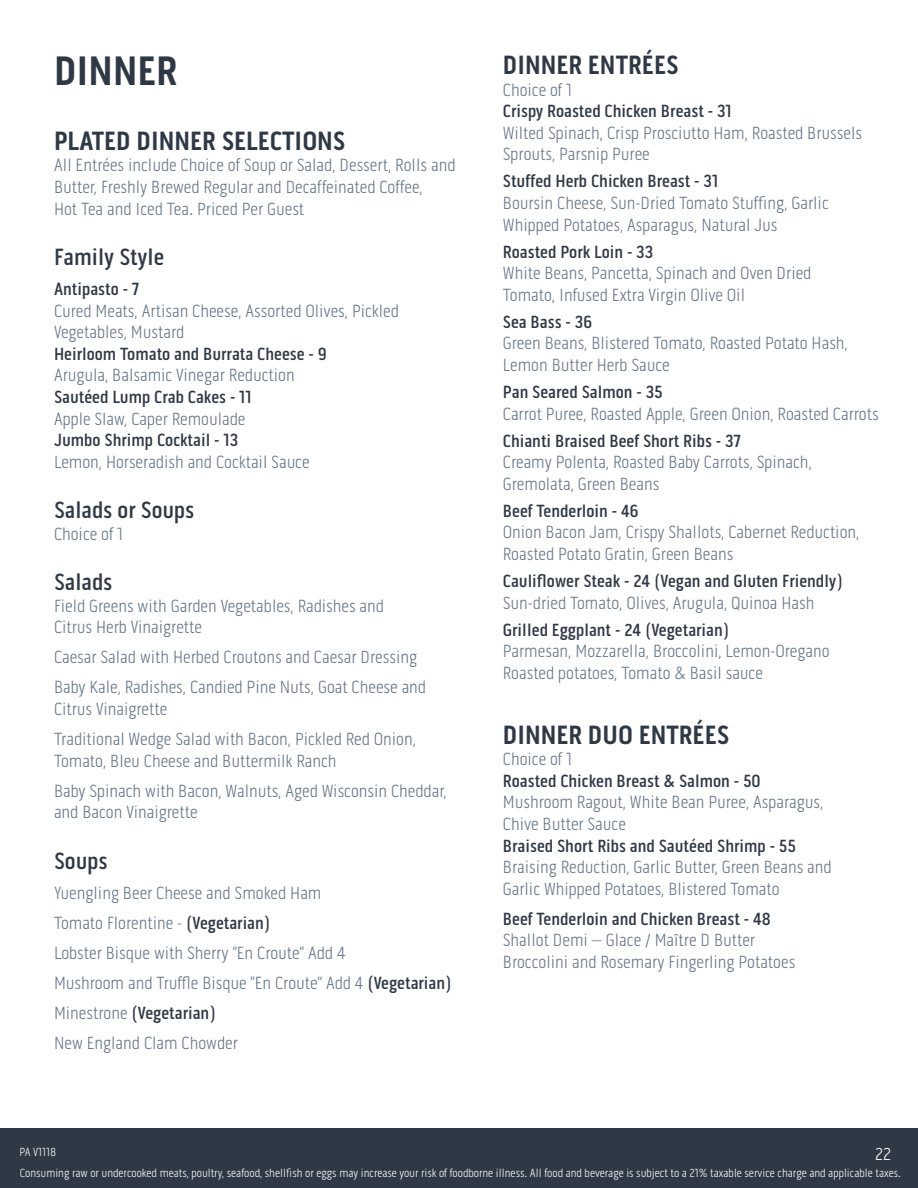
<style>
.page{position:relative;width:918px;height:1188px;background:#fff}
.page>*{position:absolute;margin:0;border:0;box-sizing:border-box;transform-origin:0 0}
.t1{font:700 42px "Pill Gothic 300 mg";color:#2f3946}
.t2{font:700 27px "Pill Gothic 300 mg";color:#2f3946}
.t3{font:500 24px "Pill Gothic 300 mg";color:#2f3946}
.t4{font:300 18px/21.6px "Pill Gothic 300 mg";color:#657688}
.t5{font:500 18px "Pill Gothic 300 mg";color:#2f3946}
.t6{font:300 18px "Pill Gothic 300 mg";color:#fff}
.t7{font:300 12px "Pill Gothic 300 mg";color:#fff}
.s1{font-weight:500;color:#2f3946}
</style>
<div class="page">
<div style="left:0;top:1128px;width:918px;height:60px;background:#2f3946"></div>
<h1 class="t1" style="left:54px;top:46px;width:125px">DINNER</h1>
<h2 class="t2" style="left:54px;top:125px;width:293px">PLATED DINNER SELECTIONS</h2>
<p class="t4" style="left:54px;top:155px;width:403px">All Entrées include Choice of Soup or Salad, Dessert, Rolls and<br>Butter, Freshly Brewed Regular and Decaffeinated Coffee,<br>Hot Tea and Iced Tea. Priced Per Guest</p>
<h3 class="t3" style="left:54px;top:243px;width:112px">Family Style</h3>
<p class="t5" style="left:54px;top:278px;width:86px">Antipasto - 7</p>
<p class="t4" style="left:54px;top:300px;width:346px">Cured Meats, Artisan Cheese, Assorted Olives, Pickled<br>Vegetables, Mustard</p>
<p class="t5" style="left:54px;top:343px;width:274px">Heirloom Tomato and Burrata Cheese - 9</p>
<p class="t4" style="left:54px;top:365px;width:242px">Arugula, Balsamic Vinegar Reduction</p>
<p class="t5" style="left:54px;top:386px;width:199px">Sautéed Lump Crab Cakes - 11</p>
<p class="t4" style="left:54px;top:408px;width:193px">Apple Slaw, Caper Remoulade</p>
<p class="t5" style="left:54px;top:430px;width:186px">Jumbo Shrimp Cocktail - 13</p>
<p class="t4" style="left:54px;top:451px;width:257px">Lemon, Horseradish and Cocktail Sauce</p>
<h3 class="t3" style="left:54px;top:496px;width:142px">Salads or Soups</h3>
<p class="t4" style="left:54px;top:523px;width:71px">Choice of 1</p>
<h3 class="t3" style="left:54px;top:568px;width:60px">Salads</h3>
<p class="t4" style="left:54px;top:595px;width:332px">Field Greens with Garden Vegetables, Radishes and<br>Citrus Herb Vinaigrette</p>
<p class="t4" style="left:54px;top:642px;width:374px;line-height:30px">Caesar Salad with Herbed Croutons and Caesar Dressing<br>Baby Kale, Radishes, Candied Pine Nuts, Goat Cheese and</p>
<p class="t4" style="left:54px;top:694px;width:364px;line-height:30px">Citrus Vinaigrette<br>Traditional Wedge Salad with Bacon, Pickled Red Onion,</p>
<p class="t4" style="left:54px;top:746px;width:394px;line-height:30px">Tomato, Bleu Cheese and Buttermilk Ranch<br>Baby Spinach with Bacon, Walnuts, Aged Wisconsin Cheddar,</p>
<p class="t4" style="left:54px;top:802px;width:145px">and Bacon Vinaigrette</p>
<h3 class="t3" style="left:54px;top:847px;width:55px">Soups</h3>
<p class="t4" style="left:54px;top:878px;width:399px;line-height:30px">Yuengling Beer Cheese and Smoked Ham<br>Tomato Florentine - <span class="s1">(Vegetarian)<br></span>Lobster Bisque with Sherry “En Croute” Add 4<br>Mushroom and Truffle Bisque “En Croute” Add 4 <span class="s1">(Vegetarian)<br></span>Minestrone <span class="s1">(Vegetarian)<br></span>New England Clam Chowder</p>
<h2 class="t2" style="left:503px;top:49px;width:177px">DINNER ENTRÉES</h2>
<p class="t4" style="left:503px;top:79px;width:71px">Choice of 1</p>
<p class="t5" style="left:503px;top:101px;width:231px">Crispy Roasted Chicken Breast - 31</p>
<p class="t4" style="left:503px;top:122px;width:361px">Wilted Spinach, Crisp Prosciutto Ham, Roasted Brussels<br>Sprouts, Parsnip Puree</p>
<p class="t5" style="left:503px;top:171px;width:217px">Stuffed Herb Chicken Breast - 31</p>
<p class="t4" style="left:503px;top:192px;width:327px">Boursin Cheese, Sun-Dried Tomato Stuffing, Garlic<br>Whipped Potatoes, Asparagus, Natural Jus</p>
<p class="t5" style="left:503px;top:241px;width:152px">Roasted Pork Loin - 33</p>
<p class="t4" style="left:503px;top:262px;width:310px">White Beans, Pancetta, Spinach and Oven Dried<br>Tomato, Infused Extra Virgin Olive Oil</p>
<p class="t5" style="left:503px;top:311px;width:91px">Sea Bass - 36</p>
<p class="t4" style="left:503px;top:333px;width:346px">Green Beans, Blistered Tomato, Roasted Potato Hash,<br>Lemon Butter Herb Sauce</p>
<p class="t5" style="left:503px;top:381px;width:161px">Pan Seared Salmon - 35</p>
<p class="t4" style="left:503px;top:403px;width:377px">Carrot Puree, Roasted Apple, Green Onion, Roasted Carrots</p>
<p class="t5" style="left:503px;top:430px;width:239px">Chianti Braised Beef Short Ribs - 37</p>
<p class="t4" style="left:503px;top:451px;width:311px">Creamy Polenta, Roasted Baby Carrots, Spinach,<br>Gremolata, Green Beans</p>
<p class="t5" style="left:503px;top:500px;width:137px">Beef Tenderloin - 46</p>
<p class="t4" style="left:503px;top:522px;width:358px">Onion Bacon Jam, Crispy Shallots, Cabernet Reduction,<br>Roasted Potato Gratin, Green Beans</p>
<p class="t5" style="left:503px;top:570px;width:342px">Cauliflower Steak - 24 (Vegan and Gluten Friendly)</p>
<p class="t4" style="left:503px;top:592px;width:313px">Sun-dried Tomato, Olives, Arugula, Quinoa Hash</p>
<p class="t5" style="left:503px;top:619px;width:228px">Grilled Eggplant - 24 (Vegetarian)</p>
<p class="t4" style="left:503px;top:640px;width:328px">Parmesan, Mozzarella, Broccolini, Lemon-Oregano<br>Roasted potatoes, Tomato &amp; Basil sauce</p>
<h2 class="t2" style="left:503px;top:718px;width:228px">DINNER DUO ENTRÉES</h2>
<p class="t4" style="left:503px;top:748px;width:71px">Choice of 1</p>
<p class="t5" style="left:503px;top:770px;width:259px">Roasted Chicken Breast &amp; Salmon - 50</p>
<p class="t4" style="left:503px;top:792px;width:322px">Mushroom Ragout, White Bean Puree, Asparagus,<br>Chive Butter Sauce</p>
<p class="t5" style="left:503px;top:835px;width:295px">Braised Short Ribs and Sautéed Shrimp - 55</p>
<p class="t4" style="left:503px;top:856px;width:330px">Braising Reduction, Garlic Butter, Green Beans and<br>Garlic Whipped Potatoes, Blistered Tomato</p>
<p class="t5" style="left:503px;top:908px;width:270px">Beef Tenderloin and Chicken Breast - 48</p>
<p class="t4" style="left:503px;top:930px;width:294px">Shallot Demi – Glace / Maître D Butter<br>Broccolini and Rosemary Fingerling Potatoes</p>
<p class="t7" style="left:19px;top:1145px;width:38px">PA V1118</p>
<p class="t6" style="left:875px;top:1143px;width:17px">22</p>
<p class="t7" style="left:20px;top:1166px;width:883px">Consuming raw or undercooked meats, poultry, seafood, shellfish or eggs may increase your risk of foodborne illness. All food and beverage is subject to a 21% taxable service charge and applicable taxes.</p>
</div>
